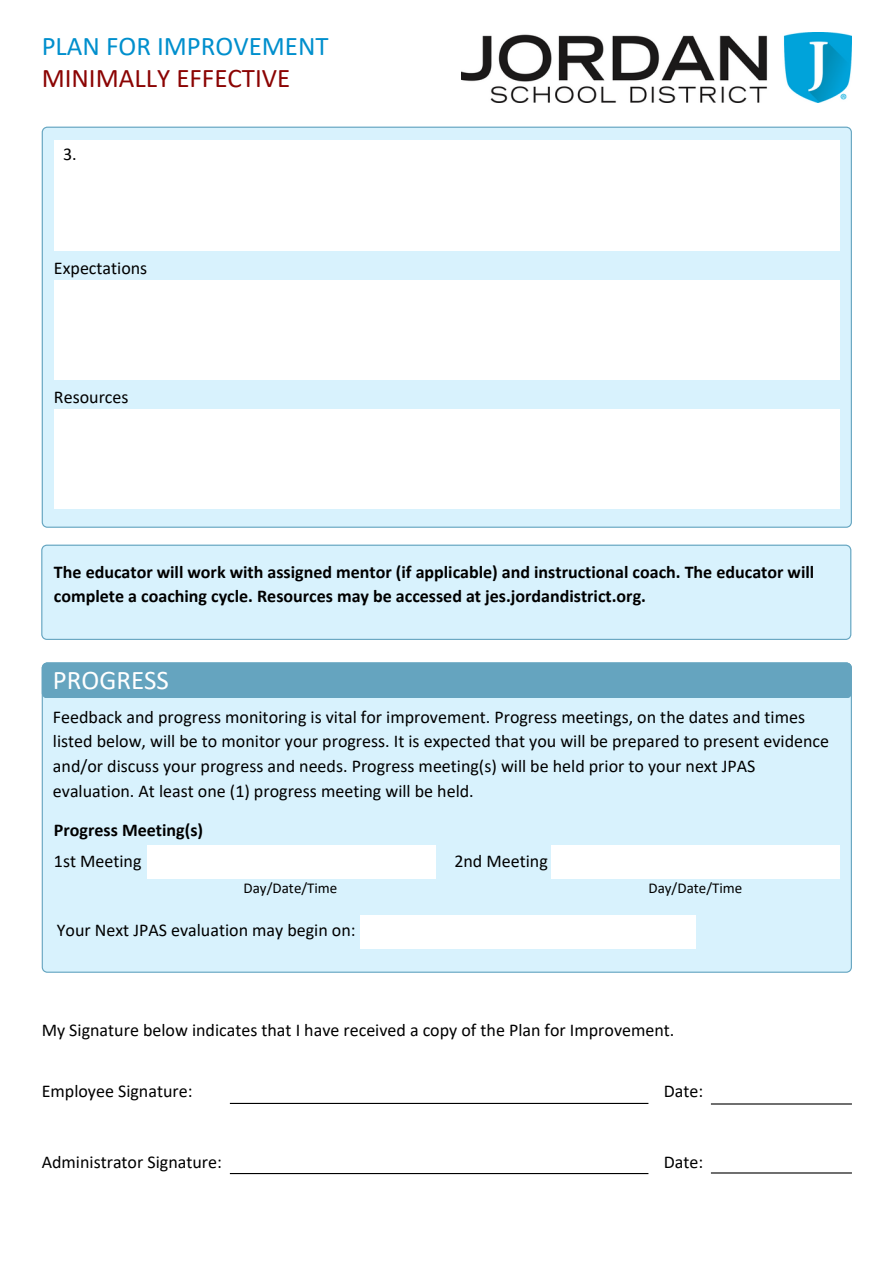
<style>
.page{position:relative;width:894px;height:1264px;background:#fff}
.page>*{position:absolute;margin:0;border:0;box-sizing:border-box;transform-origin:0 0}
.t1{font:27px "Calibri";color:#008fcd}
.t2{font:27px "Calibri";color:#8b0403}
.t3{font:27px "Calibri";color:#fff}
.t4{font:18px/24.8px "Calibri";color:#000}
.t5{font:700 18px/24.8px "Calibri";color:#000}
.t6{font:15px "Calibri";color:#000}
</style>
<div class="page">
<div style="left:42px;top:127px;width:809px;height:400px;background:#d8f2fd"></div>
<div style="left:54px;top:280px;width:785px;height:100px;background:#fff"></div>
<div style="left:54px;top:141px;width:785px;height:110px;background:#fff"></div>
<div style="left:54px;top:409px;width:785px;height:99px;background:#fff"></div>
<div style="left:41px;top:544px;width:810px;height:96px;background:#d8f2fd"></div>
<div style="left:42px;top:698px;width:809px;height:274px;background:#d8f2fd"></div>
<div style="left:42px;top:662px;width:809px;height:36px;background:#65a4bf"></div>
<div style="left:147px;top:845px;width:289px;height:34px;background:#fff"></div>
<div style="left:551px;top:845px;width:288px;height:34px;background:#fff"></div>
<div style="left:360px;top:915px;width:335px;height:33px;background:#fff"></div>
<img style="left:462px;top:33px;width:389px;height:70px">
<hr style="left:230px;top:1102px;width:418px;height:1px;background:#000">
<hr style="left:230px;top:1172px;width:418px;height:2px;background:#000">
<hr style="left:710px;top:1103px;width:141px;height:1px;background:#000">
<hr style="left:710px;top:1172px;width:141px;height:1px;background:#000">
<h3 class="t1" style="left:42px;top:35px;width:288px">PLAN FOR IMPROVEMENT</h3>
<h3 class="t2" style="left:42px;top:66px;width:250px">MINIMALLY EFFECTIVE</h3>
<h1 class="t4" style="left:63px;top:143px;width:15px">3.</h1>
<h1 class="t4" style="left:54px;top:257px;width:95px">Expectations</h1>
<p class="t4" style="left:54px;top:386px;width:76px">Resources</p>
<h3 class="t5" style="left:54px;top:560px;width:761px">The educator will work with assigned mentor (if applicable) and instructional coach. The educator will complete a coaching cycle. Resources may be accessed at jes.jordandistrict.org.</h3>
<h3 class="t3" style="left:53px;top:668px;width:117px">PROGRESS</h3>
<h3 class="t4" style="left:53px;top:705px;width:777px">Feedback and progress monitoring is vital for improvement. Progress meetings, on the dates and times listed below, will be to monitor your progress. It is expected that you will be prepared to present evidence and/or discuss your progress and needs. Progress meeting(s) will be held prior to your next JPAS evaluation. At least one (1) progress meeting will be held.</h3>
<h2 class="t5" style="left:54px;top:819px;width:151px">Progress Meeting(s)</h2>
<h1 class="t4" style="left:54px;top:850px;width:89px">1st Meeting</h1>
<h3 class="t4" style="left:454px;top:850px;width:95px">2nd Meeting</h3>
<h2 class="t6" style="left:243px;top:881px;width:95px">Day/Date/Time</h2>
<h3 class="t6" style="left:648px;top:881px;width:95px">Day/Date/Time</h3>
<p class="t4" style="left:57px;top:919px;width:300px">Your Next JPAS evaluation may begin on:</p>
<h3 class="t4" style="left:42px;top:1019px;width:634px">My Signature below indicates that I have received a copy of the Plan for Improvement.</h3>
<p class="t4" style="left:42px;top:1079px;width:152px">Employee Signature:</p>
<h3 class="t4" style="left:42px;top:1151px;width:182px">Administrator Signature:</h3>
<h3 class="t4" style="left:663px;top:1079px;width:41px">Date:</h3>
<h3 class="t4" style="left:663px;top:1151px;width:41px">Date:</h3>
</div>
